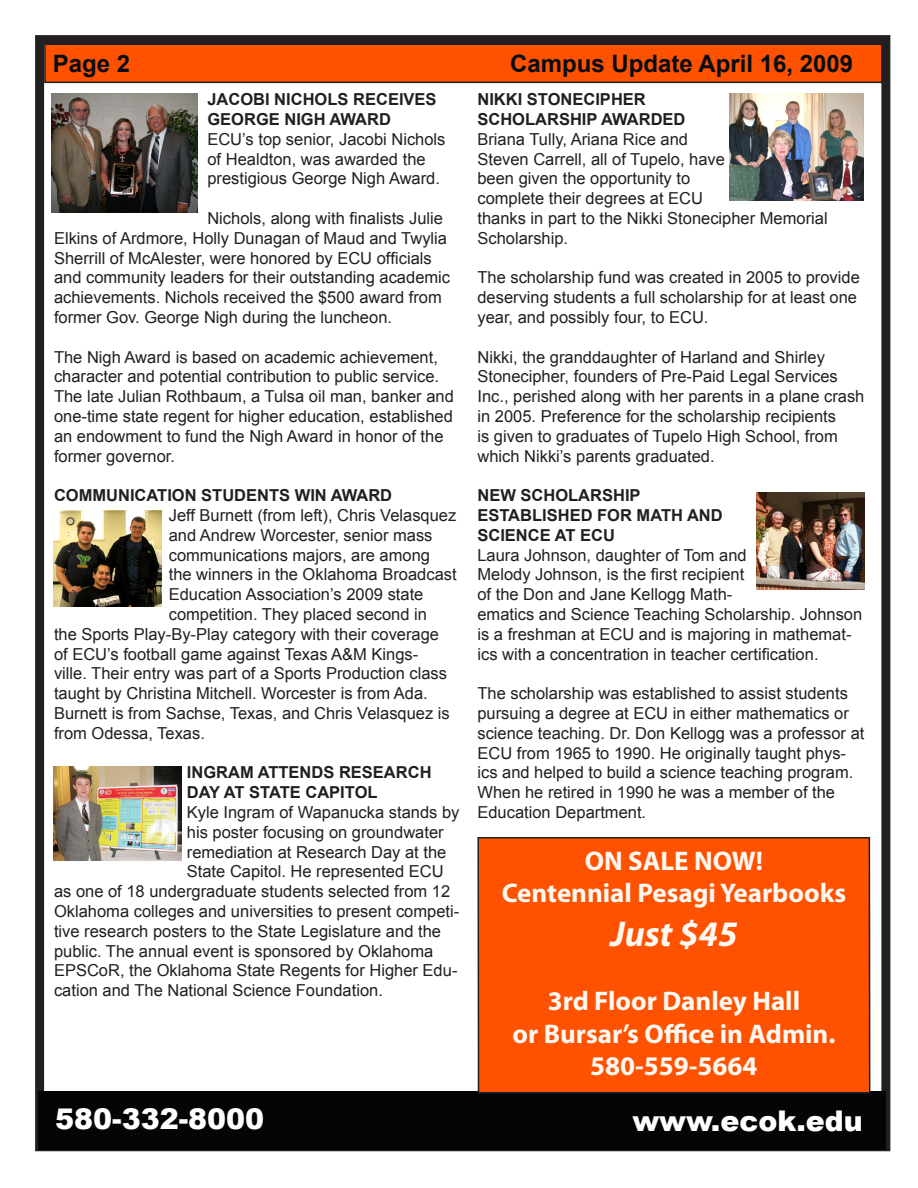
<style>
.page{position:relative;width:918px;height:1188px;background:#fff}
.page>*{position:absolute;margin:0;border:0;box-sizing:border-box;transform-origin:0 0}
.t1{font:italic 700 36px "Myriad Pro";color:#fef9f3}
.t2{font:900 28.5px "Arial";color:#fff}
.t3{font:700 27px "Myriad Pro";color:#fef9f3}
.t4{font:700 24px "Arial";color:#080d14}
.Body{font:16.5px/19.8px "Arial";color:#231f20}
.Body-2{font:700 16.5px/19.8px "Arial";color:#231f20}
</style>
<div class="page">
<div style="left:45px;top:44px;width:837px;height:38px;background:#fe5200"></div>
<div style="left:44px;top:44px;width:839px;height:39px;border:2px solid #231f20"></div>
<div style="left:35px;top:35px;width:855px;height:1116px;border:9px solid #231f20"></div>
<div style="left:38px;top:1092px;width:848px;height:58px;background:#050507"></div>
<img style="left:53px;top:766px;width:128px;height:94px">
<img style="left:730px;top:93px;width:133px;height:107px">
<img style="left:757px;top:493px;width:108px;height:96px">
<img style="left:53px;top:510px;width:108px;height:97px">
<div style="left:478px;top:838px;width:392px;height:255px;background:#fe5200"></div>
<div style="left:477px;top:837px;width:393px;height:257px;border:2px solid #231f20"></div>
<img style="left:51px;top:93px;width:147px;height:119px">
<p class="t4" style="left:53px;top:48px;width:79px">Page 2</p>
<p class="t4" style="left:510px;top:48px;width:345px">Campus Update April 16, 2009</p>
<p class="Body-2" style="left:207px;top:90px;width:231px">JACOBI NICHOLS RECEIVES<br>GEORGE NIGH AWARD</p>
<p class="Body" style="left:207px;top:129px;width:240px">ECU’s top senior, Jacobi Nichols of Healdton, was awarded the prestigious George Nigh Award.</p>
<p class="Body" style="left:54px;top:209px;width:398px;text-indent:153px">Nichols, along with finalists Julie Elkins of Ardmore, Holly Dunagan of Maud and Twylia Sherrill of McAlester, were honored by ECU officials and community leaders for their outstanding academic achievements. Nichols received the $500 award from former Gov. George Nigh during the luncheon.</p>
<p class="Body" style="left:54px;top:347px;width:401px">The Nigh Award is based on academic achievement, character and potential contribution to public service.<br>The late Julian Rothbaum, a Tulsa oil man, banker and one-time state regent for higher education, established an endowment to fund the Nigh Award in honor of the former governor.</p>
<p class="Body-2" style="left:54px;top:486px;width:340px">COMMUNICATION STUDENTS WIN AWARD</p>
<p class="Body" style="left:169px;top:506px;width:289px">Jeff Burnett (from left), Chris Velasquez</p>
<p class="Body" style="left:169px;top:525px;width:265px">and Andrew Worcester, senior mass</p>
<p class="Body" style="left:169px;top:545px;width:263px">communications majors, are among</p>
<p class="Body" style="left:169px;top:565px;width:289px">the winners in the Oklahoma Broadcast</p>
<p class="Body" style="left:169px;top:585px;width:256px">Education Association’s 2009 state</p>
<p class="Body" style="left:169px;top:605px;width:260px">competition. They placed second in</p>
<p class="Body" style="left:54px;top:624px;width:387px">the Sports Play-By-Play category with their coverage</p>
<p class="Body" style="left:54px;top:644px;width:366px">of ECU’s football game against Texas A&amp;M Kings-</p>
<p class="Body" style="left:54px;top:664px;width:395px">ville. Their entry was part of a Sports Production class</p>
<p class="Body" style="left:54px;top:684px;width:375px">taught by Christina Mitchell. Worcester is from Ada.</p>
<p class="Body" style="left:54px;top:704px;width:397px">Burnett is from Sachse, Texas, and Chris Velasquez is</p>
<p class="Body" style="left:54px;top:723px;width:153px">from Odessa, Texas.</p>
<p class="Body-2" style="left:187px;top:763px;width:246px">INGRAM ATTENDS RESEARCH<br>DAY AT STATE CAPITOL</p>
<p class="Body" style="left:187px;top:803px;width:274px">Kyle Ingram of Wapanucka stands by</p>
<p class="Body" style="left:187px;top:822px;width:258px">his poster focusing on groundwater</p>
<p class="Body" style="left:187px;top:842px;width:261px">remediation at Research Day at the</p>
<p class="Body" style="left:187px;top:862px;width:258px">State Capitol. He represented ECU</p>
<p class="Body" style="left:54px;top:882px;width:398px">as one of 18 undergraduate students selected from 12</p>
<p class="Body" style="left:54px;top:902px;width:407px">Oklahoma colleges and universities to present competi-</p>
<p class="Body" style="left:54px;top:921px;width:389px">tive research posters to the State Legislature and the</p>
<p class="Body" style="left:54px;top:941px;width:381px">public. The annual event is sponsored by Oklahoma</p>
<p class="Body" style="left:54px;top:961px;width:405px">EPSCoR, the Oklahoma State Regents for Higher Edu-</p>
<p class="Body" style="left:54px;top:981px;width:330px">cation and The National Science Foundation.</p>
<p class="Body-2" style="left:477px;top:90px;width:170px">NIKKI STONECIPHER</p>
<p class="Body-2" style="left:477px;top:110px;width:210px">SCHOLARSHIP AWARDED</p>
<p class="Body" style="left:477px;top:129px;width:352px">Briana Tully, Ariana Rice and<br>Steven Carrell, all of Tupelo, have<br>been given the opportunity to<br>complete their degrees at ECU<br>thanks in part to the Nikki Stonecipher Memorial<br>Scholarship.</p>
<p class="Body" style="left:477px;top:268px;width:384px">The scholarship fund was created in 2005 to provide deserving students a full scholarship for at least one year, and possibly four, to ECU.</p>
<p class="Body" style="left:477px;top:347px;width:389px">Nikki, the granddaughter of Harland and Shirley Stonecipher, founders of Pre-Paid Legal Services Inc., perished along with her parents in a plane crash in 2005. Preference for the scholarship recipients<br>is given to graduates of Tupelo High School, from which Nikki’s parents graduated.</p>
<p class="Body-2" style="left:477px;top:486px;width:165px">NEW SCHOLARSHIP</p>
<p class="Body-2" style="left:477px;top:506px;width:247px">ESTABLISHED FOR MATH AND<br>SCIENCE AT ECU</p>
<p class="Body" style="left:477px;top:545px;width:386px">Laura Johnson, daughter of Tom and<br>Melody Johnson, is the first recipient<br>of the Don and Jane Kellogg Math-<br>ematics and Science Teaching Scholarship. Johnson is a freshman at ECU and is majoring in mathemat&shy;ics with a concentration in teacher certification.</p>
<p class="Body" style="left:477px;top:684px;width:389px">The scholarship was established to assist students pursuing a degree at ECU in either mathematics or science teaching. Dr. Don Kellogg was a professor at ECU from 1965 to 1990. He originally taught phys&shy;ics and helped to build a science teaching program.<br>When he retired in 1990 he was a member of the Education Department.</p>
<p class="t3" style="left:585px;top:843px;width:180px">ON SALE NOW!</p>
<p class="t3" style="left:502px;top:876px;width:346px">Centennial Pesagi Yearbooks</p>
<p class="t1" style="left:610px;top:910px;width:129px">Just $45</p>
<p class="t3" style="left:548px;top:984px;width:254px">3rd Floor Danley Hall</p>
<p class="t3" style="left:512px;top:1016px;width:325px">or Bursar’s Office in Admin.</p>
<p class="t3" style="left:590px;top:1048px;width:169px">580-559-5664</p>
<p class="t2" style="left:55px;top:1098px;width:211px">580-332-8000</p>
<p class="t2" style="left:632px;top:1100px;width:232px">www.ecok.edu</p>
</div>
